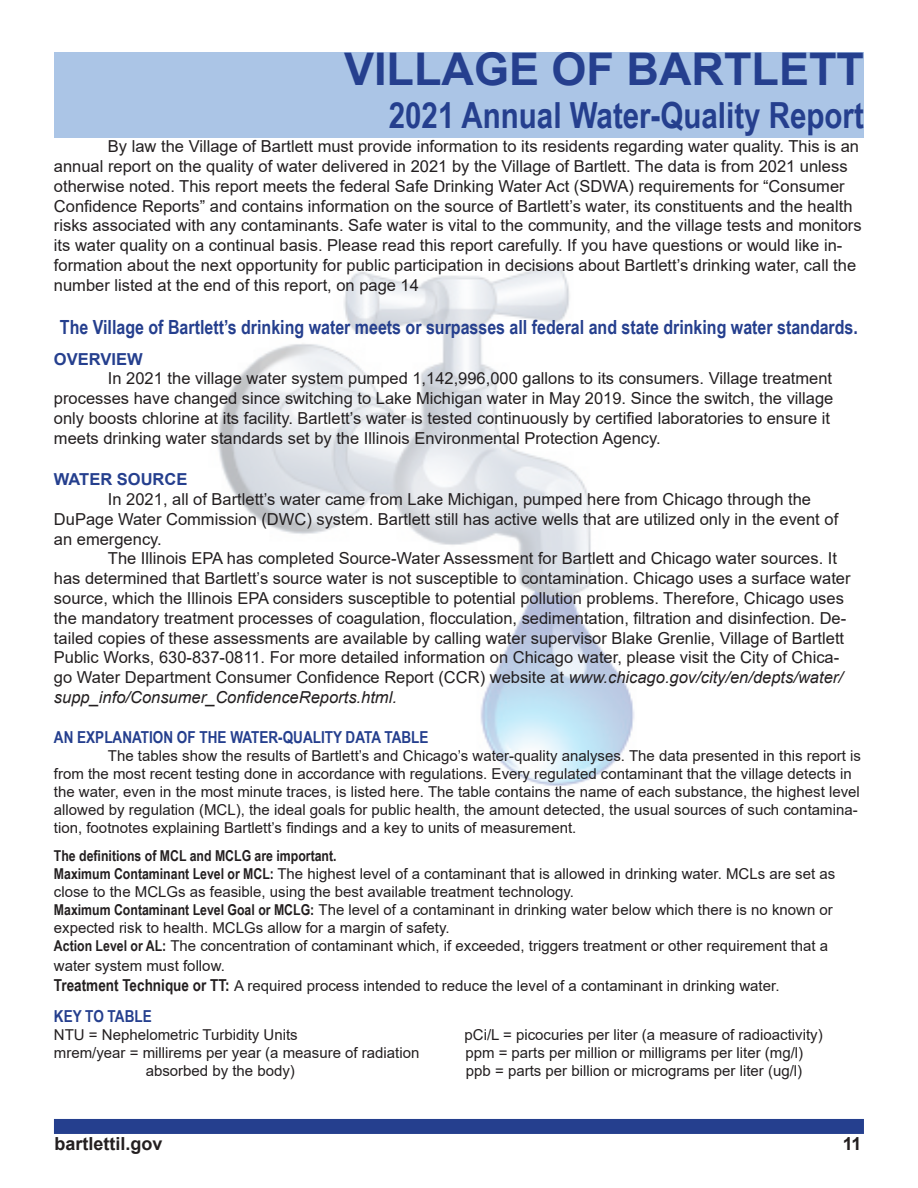
<style>
.page{position:relative;width:918px;height:1188px;background:#fff}
.page>*{position:absolute;margin:0;border:0;box-sizing:border-box;transform-origin:0 0}
.t1{font:700 45px "Arial";color:#253f8e}
.t2{font:700 36px "Arial Narrow";color:#253f8e}
.t3{font:700 19.5px "Arial Narrow";color:#253f8e}
.t4{font:700 18px "Arial";color:#231f20}
.t5{font:16.5px/19.8px "Arial";color:#231f20}
.t6{font:700 16.5px "Arial Narrow";color:#253f8e}
.t7{font:700 16.5px "Arial";color:#253f8e}
.t8{font:15px/18px "Arial";color:#231f20}
.t9{font:700 15px "Arial Narrow";color:#231f20}
.s1{font-style:italic}
.s2{font-family:"Arial Narrow";font-weight:700}
.s3{font-family:"Arial Narrow";font-weight:700;font-size:16.5px}
</style>
<div class="page">
<img style="left:218px;top:263px;width:416px;height:523px">
<div style="left:54px;top:1119px;width:810px;height:15px;background:#253f8e"></div>
<div style="left:54px;top:52px;width:810px;height:86px;background:#abc5e6"></div>
<h1 class="t1" style="left:344px;top:38px;width:522px">VILLAGE OF BARTLETT</h1>
<h2 class="t2" style="left:389px;top:89px;width:477px">2021 Annual Water-Quality Report</h2>
<p class="t5" style="left:54px;top:136px;width:809px;text-indent:54px">By law the Village of Bartlett must provide information to its residents regarding water quality. This is an annual report on the quality of water delivered in 2021 by the Village of Bartlett. The data is from 2021 unless otherwise noted. This report meets the federal Safe Drinking Water Act (SDWA) requirements for “Consumer Confidence Reports” and contains information on the source of Bartlett’s water, its constituents and the health risks associated with any contaminants. Safe water is vital to the community, and the village tests and monitors its water quality on a continual basis. Please read this report carefully. If you have questions or would like in&shy;formation about the next opportunity for public participation in decisions about Bartlett’s drinking water, call the number listed at the end of this report, on page 14</p>
<p class="t3" style="left:60px;top:312px;width:800px">The Village of Bartlett’s drinking water meets or surpasses all federal and state drinking water standards.</p>
<p class="t7" style="left:54px;top:347px;width:90px">OVERVIEW</p>
<p class="t5" style="left:54px;top:369px;width:781px;text-indent:54px">In 2021 the village water system pumped 1,142,996,000 gallons to its consumers. Village treatment processes have changed since switching to Lake Michigan water in May 2019. Since the switch, the village only boosts chlorine at its facility. Bartlett’s water is tested continuously by certified laboratories to ensure it meets drinking water standards set by the Illinois Environmental Protection Agency.</p>
<p class="t7" style="left:54px;top:468px;width:135px">WATER SOURCE</p>
<p class="t5" style="left:54px;top:489px;width:786px;text-indent:54px">In 2021, all of Bartlett’s water came from Lake Michigan, pumped here from Chicago through the<br>DuPage Water Commission (DWC) system. Bartlett still has active wells that are utilized only in the event of an emergency.</p>
<p class="t5" style="left:54px;top:549px;width:798px;text-indent:54px">The Illinois EPA has completed Source-Water Assessment for Bartlett and Chicago water sources. It has determined that Bartlett’s source water is not susceptible to contamination. Chicago uses a surface water source, which the Illinois EPA considers susceptible to potential pollution problems. Therefore, Chicago uses the mandatory treatment processes of coagulation, flocculation, sedimentation, filtration and disinfection. De&shy;tailed copies of these assessments are available by calling water supervisor Blake Grenlie, Village of Bartlett Public Works, 630-837-0811. For more detailed information on Chicago water, please visit the City of Chica&shy;go Water Department Consumer Confidence Report (CCR) website at <span class="s1">www.chicago.gov/city/en/depts/water/ supp_info/Consumer_ConfidenceReports.html.</span></p>
<p class="t6" style="left:54px;top:724px;width:376px">AN EXPLANATION OF THE WATER-QUALITY DATA TABLE</p>
<p class="t8" style="left:54px;top:746px;width:808px;text-indent:54px">The tables show the results of Bartlett’s and Chicago’s water-quality analyses. The data presented in this report is from the most recent testing done in accordance with regulations. Every regulated contaminant that the village detects in the water, even in the most minute traces, is listed here. The table contains the name of each substance, the highest level allowed by regulation (MCL), the ideal goals for public health, the amount detected, the usual sources of such contamina&shy;tion, footnotes explaining Bartlett’s findings and a key to units of measurement.</p>
<p class="t9" style="left:54px;top:845px;width:284px">The definitions of MCL and MCLG are important.</p>
<p class="t8" style="left:54px;top:865px;width:783px"><span class="s2">Maximum Contaminant Level or MCL:</span> The highest level of a contaminant that is allowed in drinking water. MCLs are set as close to the MCLGs as feasible, using the best available treatment technology.<br><span class="s2">Maximum Contaminant Level Goal or MCLG:</span> The level of a contaminant in drinking water below which there is no known or expected risk to health. MCLGs allow for a margin of safety.<br><span class="s2">Action Level or AL:</span> The concentration of contaminant which, if exceeded, triggers treatment or other requirement that a</p>
<p class="t8" style="left:54px;top:956px;width:727px;line-height:19.8px">water system must follow.<br><span class="s3">Treatment Technique or TT:</span> A required process intended to reduce the level of a contaminant in drinking water.</p>
<p class="t6" style="left:54px;top:1003px;width:99px">KEY TO TABLE</p>
<p class="t8" style="left:54px;top:1025px;width:245px">NTU = Nephelometric Turbidity Units</p>
<p class="t8" style="left:465px;top:1025px;width:360px">pCi/L = picocuries per liter (a measure of radioactivity)</p>
<p class="t8" style="left:54px;top:1043px;width:367px">mrem/year = millirems per year (a measure of radiation</p>
<p class="t8" style="left:465px;top:1043px;width:339px">ppm = parts per million or milligrams per liter (mg/l)</p>
<p class="t8" style="left:146px;top:1061px;width:151px">absorbed by the body)</p>
<p class="t8" style="left:466px;top:1061px;width:338px">ppb = parts per billion or micrograms per liter (ug/l)</p>
<p class="t4" style="left:54px;top:1131px;width:110px">bartlettil.gov</p>
<p class="t4" style="left:843px;top:1131px;width:20px">11</p>
</div>
